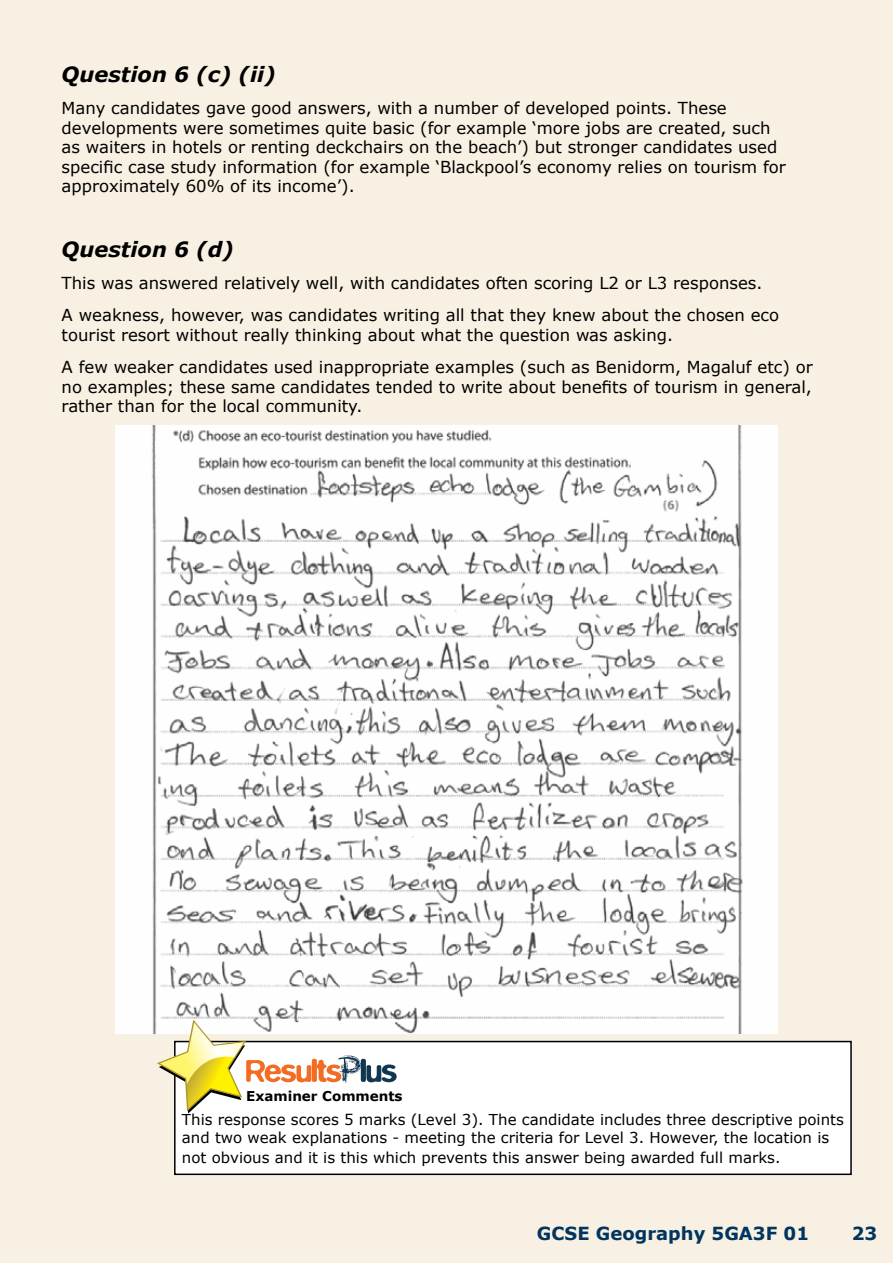
<style>
.page{position:relative;width:893px;height:1263px;background:#f8f0e2}
.page>*{position:absolute;margin:0;border:0;box-sizing:border-box;transform-origin:0 0}
.t1{font:italic 700 21px "Verdana";color:#000}
.t2{font:700 18px "Verdana";color:#00355f}
.t3{font:16.5px/19.5px "Verdana";color:#000}
.t4{font:15px/18px "Verdana";color:#000}
.t5{font:700 13.5px "Verdana";color:#000}
</style>
<div class="page">
<img style="left:116px;top:425px;width:661px;height:608px">
<div style="left:175px;top:1041px;width:676px;height:133px;background:#fff"></div>
<div style="left:174px;top:1041px;width:678px;height:134px;border:2px solid #000"></div>
<svg style="left:155px;top:1019px;width:242px;height:94px"></svg>
<p class="t1" style="left:62px;top:61px;width:216px">Question 6 (c) (ii)</p>
<p class="t3" style="left:62px;top:98px;width:726px">Many candidates gave good answers, with a number of developed points. These developments were sometimes quite basic (for example ‘more jobs are created, such as waiters in hotels or renting deckchairs on the beach’) but stronger candidates used specific case study information (for example ‘Blackpool’s economy relies on tourism for approximately 60% of its income’).</p>
<p class="t1" style="left:62px;top:236px;width:174px">Question 6 (d)</p>
<p class="t3" style="left:62px;top:266px;width:719px;line-height:32.2px">This was answered relatively well, with candidates often scoring L2 or L3 responses.<br>A weakness, however, was candidates writing all that they knew about the chosen eco</p>
<p class="t3" style="left:62px;top:318px;width:753px;line-height:32.2px">tourist resort without really thinking about what the question was asking.<br>A few weaker candidates used inappropriate examples (such as Benidorm, Magaluf etc) or</p>
<p class="t3" style="left:62px;top:376px;width:752px">no examples; these same candidates tended to write about benefits of tourism in general, rather than for the local community.</p>
<p class="t5" style="left:246px;top:1088px;width:158px">Examiner Comments</p>
<p class="t4" style="left:182px;top:1110px;width:663px">This response scores 5 marks (Level 3). The candidate includes three descriptive points and two weak explanations - meeting the criteria for Level 3. However, the location is</p>
<p class="t4" style="left:182px;top:1148px;width:600px">not obvious and it is this which prevents this answer being awarded full marks.</p>
<p class="t2" style="left:537px;top:1222px;width:274px">GCSE Geography 5GA3F 01</p>
<p class="t2" style="left:852px;top:1222px;width:27px">23</p>
</div>
